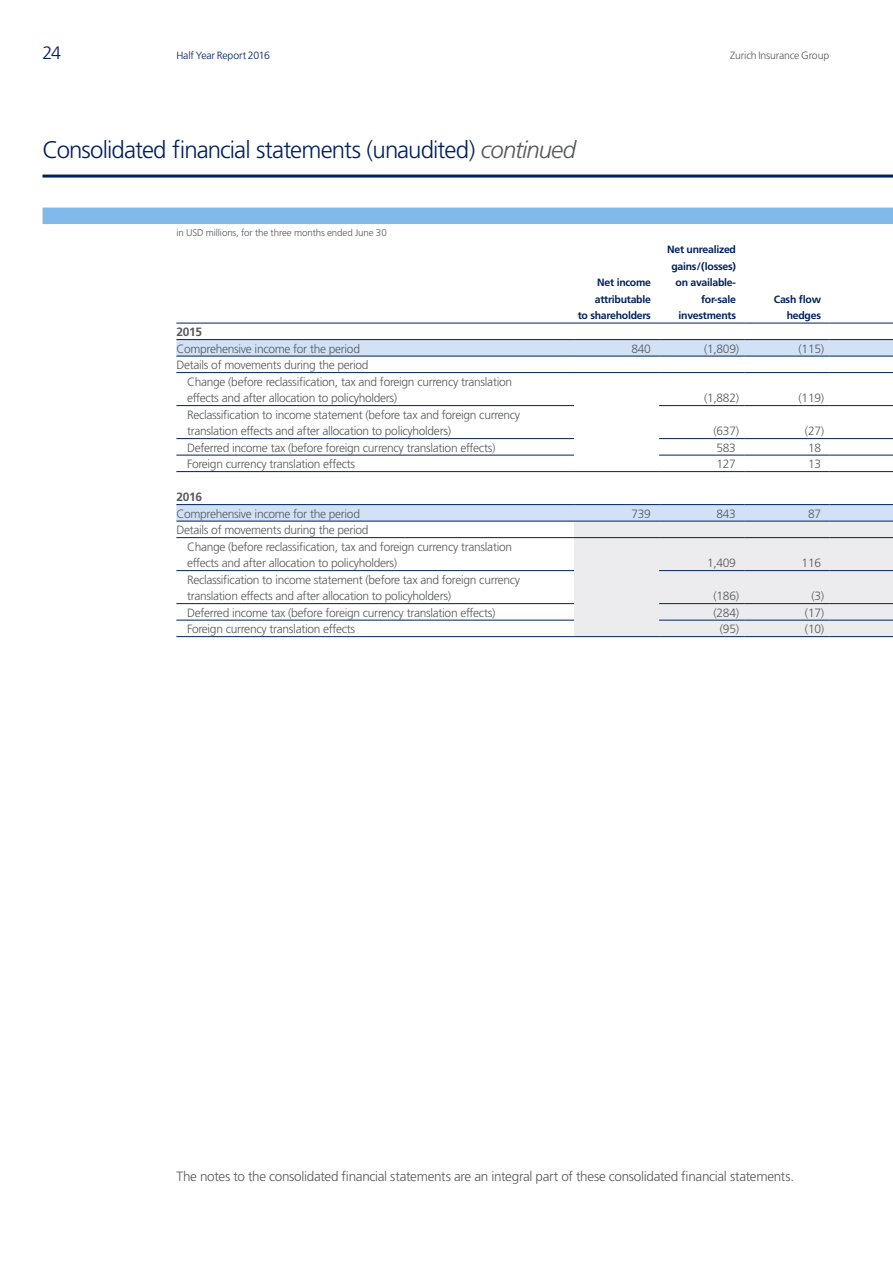
<style>
.page{position:relative;width:893px;height:1263px;background:#fff}
.page>*{position:absolute;margin:0;border:0;box-sizing:border-box;transform-origin:0 0}
.t1{font:300 24px "Frutiger";letter-spacing:-.04em;color:#00205b}
.t2{font:300 18px "Frutiger";color:#00205b}
.t3{font:300 13.5px "Frutiger";letter-spacing:-.025em;color:#57585a}
.t4{font:300 12px/16.5px "Frutiger";letter-spacing:-.025em;color:#57585a}
.t5{font:700 10.5px/16.5px "Frutiger";letter-spacing:-.025em;color:#00205b;text-align:right}
.t6{font:300 10.5px "Frutiger";letter-spacing:-.015em;color:#57585a}
.t7{font:300 10.5px "Frutiger";letter-spacing:-.015em;color:#00205b}
.t8{font:300 9.75px "Frutiger";letter-spacing:-.01em;color:#57585a}
.s1{font-style:italic;color:#57585a}
.s2{font-weight:700}
</style>
<div class="page">
<hr style="left:43px;top:175px;width:850px;height:3px;background:#00205b">
<div style="left:43px;top:208px;width:850px;height:16px;background:#81b9ea"></div>
<svg style="left:176px;top:340px;width:717px;height:181px"></svg>
<div style="left:574px;top:522px;width:319px;height:114px;background:#ececee"></div>
<hr style="left:176px;top:323px;width:398px;height:1px;background:#00205b">
<hr style="left:574px;top:323px;width:85px;height:1px;background:#00205b">
<hr style="left:659px;top:323px;width:85px;height:1px;background:#00205b">
<hr style="left:744px;top:323px;width:85px;height:1px;background:#00205b">
<hr style="left:829px;top:323px;width:64px;height:1px;background:#00205b">
<hr style="left:176px;top:339px;width:398px;height:1px;background:#00205b">
<hr style="left:574px;top:339px;width:85px;height:1px;background:#00205b">
<hr style="left:659px;top:339px;width:85px;height:1px;background:#00205b">
<hr style="left:744px;top:339px;width:85px;height:1px;background:#00205b">
<hr style="left:829px;top:339px;width:64px;height:1px;background:#00205b">
<hr style="left:176px;top:356px;width:398px;height:1px;background:#00205b">
<hr style="left:574px;top:356px;width:85px;height:1px;background:#00205b">
<hr style="left:659px;top:356px;width:85px;height:1px;background:#00205b">
<hr style="left:744px;top:356px;width:85px;height:1px;background:#00205b">
<hr style="left:829px;top:356px;width:64px;height:1px;background:#00205b">
<hr style="left:176px;top:372px;width:398px;height:1px;background:#00205b">
<hr style="left:574px;top:372px;width:85px;height:1px;background:#00205b">
<hr style="left:659px;top:372px;width:85px;height:1px;background:#00205b">
<hr style="left:744px;top:372px;width:85px;height:1px;background:#00205b">
<hr style="left:829px;top:372px;width:64px;height:1px;background:#00205b">
<hr style="left:176px;top:405px;width:398px;height:1px;background:#00205b">
<hr style="left:659px;top:405px;width:85px;height:1px;background:#00205b">
<hr style="left:744px;top:405px;width:85px;height:1px;background:#00205b">
<hr style="left:829px;top:405px;width:64px;height:1px;background:#00205b">
<hr style="left:176px;top:438px;width:398px;height:1px;background:#00205b">
<hr style="left:659px;top:438px;width:85px;height:1px;background:#00205b">
<hr style="left:744px;top:438px;width:85px;height:1px;background:#00205b">
<hr style="left:829px;top:438px;width:64px;height:1px;background:#00205b">
<hr style="left:176px;top:455px;width:398px;height:1px;background:#00205b">
<hr style="left:659px;top:455px;width:85px;height:1px;background:#00205b">
<hr style="left:744px;top:455px;width:85px;height:1px;background:#00205b">
<hr style="left:829px;top:455px;width:64px;height:1px;background:#00205b">
<hr style="left:176px;top:504px;width:398px;height:1px;background:#00205b">
<hr style="left:574px;top:504px;width:85px;height:1px;background:#00205b">
<hr style="left:659px;top:504px;width:85px;height:1px;background:#00205b">
<hr style="left:744px;top:504px;width:85px;height:1px;background:#00205b">
<hr style="left:829px;top:504px;width:64px;height:1px;background:#00205b">
<hr style="left:176px;top:521px;width:398px;height:1px;background:#00205b">
<hr style="left:574px;top:521px;width:85px;height:1px;background:#00205b">
<hr style="left:659px;top:521px;width:85px;height:1px;background:#00205b">
<hr style="left:744px;top:521px;width:85px;height:1px;background:#00205b">
<hr style="left:829px;top:521px;width:64px;height:1px;background:#00205b">
<hr style="left:176px;top:537px;width:398px;height:1px;background:#00205b">
<hr style="left:574px;top:537px;width:85px;height:1px;background:#00205b">
<hr style="left:659px;top:537px;width:85px;height:1px;background:#00205b">
<hr style="left:744px;top:537px;width:85px;height:1px;background:#00205b">
<hr style="left:829px;top:537px;width:64px;height:1px;background:#00205b">
<hr style="left:176px;top:570px;width:398px;height:1px;background:#00205b">
<hr style="left:659px;top:570px;width:85px;height:1px;background:#00205b">
<hr style="left:744px;top:570px;width:85px;height:1px;background:#00205b">
<hr style="left:829px;top:570px;width:64px;height:1px;background:#00205b">
<hr style="left:176px;top:603px;width:398px;height:1px;background:#00205b">
<hr style="left:659px;top:603px;width:85px;height:1px;background:#00205b">
<hr style="left:744px;top:603px;width:85px;height:1px;background:#00205b">
<hr style="left:829px;top:603px;width:64px;height:1px;background:#00205b">
<hr style="left:176px;top:620px;width:398px;height:1px;background:#00205b">
<hr style="left:659px;top:620px;width:85px;height:1px;background:#00205b">
<hr style="left:744px;top:620px;width:85px;height:1px;background:#00205b">
<hr style="left:829px;top:620px;width:64px;height:1px;background:#00205b">
<hr style="left:176px;top:636px;width:398px;height:1px;background:#00205b">
<hr style="left:574px;top:636px;width:85px;height:1px;background:#00205b">
<hr style="left:659px;top:636px;width:85px;height:1px;background:#00205b">
<hr style="left:744px;top:636px;width:85px;height:1px;background:#00205b">
<hr style="left:829px;top:636px;width:64px;height:1px;background:#00205b">
<hr style="left:176px;top:471px;width:398px;height:1px;background:#00205b">
<hr style="left:574px;top:471px;width:85px;height:1px;background:#00205b">
<hr style="left:659px;top:471px;width:85px;height:1px;background:#00205b">
<hr style="left:744px;top:471px;width:85px;height:1px;background:#00205b">
<hr style="left:829px;top:471px;width:64px;height:1px;background:#00205b">
<p class="t2" style="left:43px;top:43px;width:20px">24</p>
<p class="t7" style="left:176px;top:49px;width:95px">Half Year Report 2016</p>
<p class="t6" style="left:730px;top:49px;width:101px">Zurich Insurance Group</p>
<h1 class="t1" style="left:43px;top:136px;width:535px">Consolidated financial statements (unaudited) <span class="s1">continued</span></h1>
<p class="t8" style="left:176px;top:227px;width:212px">in USD millions, for the three months ended June 30</p>
<p class="t4" style="left:176px;top:324px;width:185px"><span class="s2">2015<br></span>Comprehensive income for the period</p>
<p class="t4" style="left:187px;top:357px;width:327px;text-indent:-11px">Details of movements during the period<br>Change (before reclassification, tax and foreign currency translation effects and after allocation to policyholders)</p>
<p class="t4" style="left:187px;top:406px;width:335px">Reclassification to income statement (before tax and foreign currency translation effects and after allocation to policyholders)</p>
<p class="t5" style="left:578px;top:275px;width:75px">Net income attributable<br>to shareholders</p>
<p class="t5" style="left:667px;top:242px;width:70px">Net unrealized gains/(losses) on available&shy;for-sale investments</p>
<p class="t5" style="left:774px;top:291px;width:49px">Cash flow hedges</p>
<p class="t4" style="left:631px;top:340px;width:21px">840</p>
<p class="t4" style="left:704px;top:340px;width:36px">(1,809)</p>
<p class="t4" style="left:799px;top:340px;width:27px">(115)</p>
<p class="t4" style="left:704px;top:390px;width:36px">(1,882)</p>
<p class="t4" style="left:799px;top:390px;width:27px">(119)</p>
<p class="t4" style="left:714px;top:423px;width:27px">(637)</p>
<p class="t4" style="left:805px;top:423px;width:21px">(27)</p>
<p class="t4" style="left:187px;top:439px;width:310px">Deferred income tax (before foreign currency translation effects)</p>
<p class="t4" style="left:717px;top:439px;width:21px">583</p>
<p class="t4" style="left:808px;top:439px;width:15px">18</p>
<p class="t4" style="left:187px;top:456px;width:170px">Foreign currency translation effects</p>
<p class="t4" style="left:717px;top:456px;width:21px">127</p>
<p class="t4" style="left:808px;top:456px;width:15px">13</p>
<p class="t4" style="left:176px;top:489px;width:185px"><span class="s2">2016<br></span>Comprehensive income for the period</p>
<p class="t4" style="left:631px;top:505px;width:21px">739</p>
<p class="t4" style="left:717px;top:505px;width:21px">843</p>
<p class="t4" style="left:808px;top:505px;width:15px">87</p>
<p class="t4" style="left:187px;top:522px;width:327px;text-indent:-11px">Details of movements during the period<br>Change (before reclassification, tax and foreign currency translation effects and after allocation to policyholders)</p>
<p class="t4" style="left:187px;top:571px;width:335px">Reclassification to income statement (before tax and foreign currency translation effects and after allocation to policyholders)</p>
<p class="t4" style="left:707px;top:555px;width:30px">1,409</p>
<p class="t4" style="left:802px;top:555px;width:21px">116</p>
<p class="t4" style="left:714px;top:588px;width:27px">(186)</p>
<p class="t4" style="left:811px;top:588px;width:14px">(3)</p>
<p class="t4" style="left:187px;top:604px;width:310px">Deferred income tax (before foreign currency translation effects)</p>
<p class="t4" style="left:714px;top:604px;width:27px">(284)</p>
<p class="t4" style="left:805px;top:604px;width:21px">(17)</p>
<p class="t4" style="left:187px;top:621px;width:170px">Foreign currency translation effects</p>
<p class="t4" style="left:720px;top:621px;width:21px">(95)</p>
<p class="t4" style="left:805px;top:621px;width:21px">(10)</p>
<p class="t3" style="left:176px;top:1169px;width:619px">The notes to the consolidated financial statements are an integral part of these consolidated financial statements.</p>
</div>
